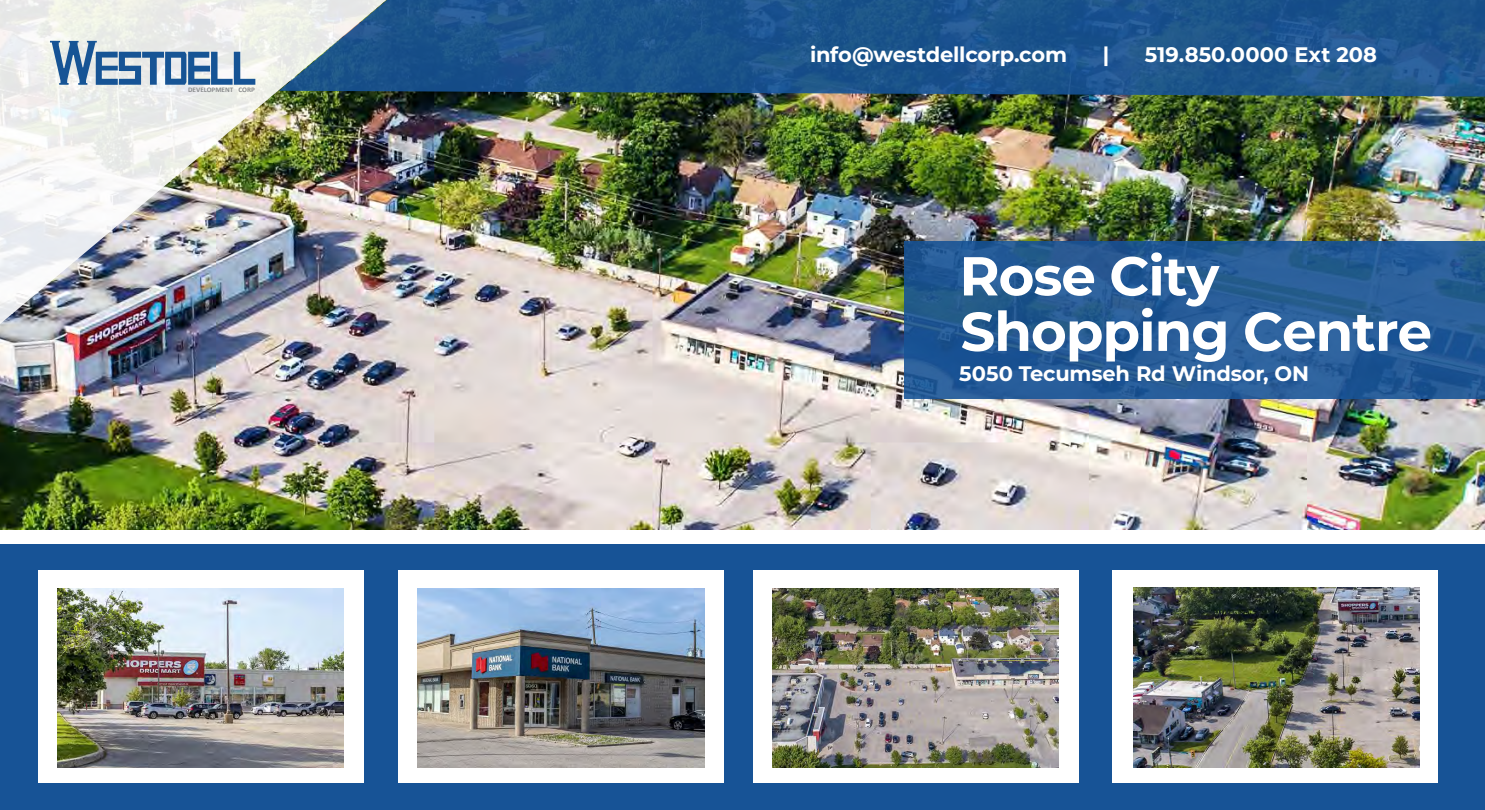
<style>
.page{position:relative;width:1485px;height:810px;background:#fff}
.page>*{position:absolute;margin:0;border:0;box-sizing:border-box;transform-origin:0 0}
.t1{font:700 54.68px "Montserrat";letter-spacing:-.02em;color:#fff}
.t2{font:700 21px "Montserrat";letter-spacing:-.005em;color:#fff}
.t3{font:700 7.05px "Calibri";color:#8a8c8e}
.s1{color:#898b8d}
</style>
<div class="page">
<img style="left:0;top:97px;width:1485px;height:433px">
<svg style="left:421px;top:0;width:1064px;height:97px;background:#1d5489"></svg>
<img style="left:0;top:0;width:421px;height:383px">
<svg style="left:904px;top:242px;width:581px;height:157px;background:#255a95"></svg>
<div style="left:0;top:545px;width:1485px;height:265px;background:#175396"></div>
<div style="left:39px;top:570px;width:325px;height:213px;background:#fff"></div>
<div style="left:398px;top:570px;width:326px;height:213px;background:#fff"></div>
<div style="left:754px;top:570px;width:325px;height:213px;background:#fff"></div>
<div style="left:1112px;top:570px;width:326px;height:213px;background:#fff"></div>
<img style="left:57px;top:588px;width:287px;height:180px">
<img style="left:772px;top:588px;width:287px;height:180px">
<img style="left:418px;top:588px;width:286px;height:180px">
<img style="left:1133px;top:588px;width:287px;height:180px">
<svg style="left:50px;top:41px;width:205px;height:44px;background:#92adc7"></svg>
<p class="t3" style="left:188px;top:84px;width:68px">DEVELOPMENT <span class="s1">CORP</span></p>
<p class="t2" style="left:810px;top:39px;width:259px">info@westdellcorp.com</p>
<p class="t2" style="left:1103px;top:39px;width:8px">|</p>
<p class="t2" style="left:1145px;top:39px;width:234px">519.850.0000 Ext 208</p>
<h1 class="t1" style="left:959px;top:237px;width:261px">Rose City</h1>
<h1 class="t1" style="left:960px;top:292px;width:473px">Shopping Centre</h1>
<p class="t2" style="left:959px;top:358px;width:351px">5050 Tecumseh Rd Windsor, ON</p>
</div>
